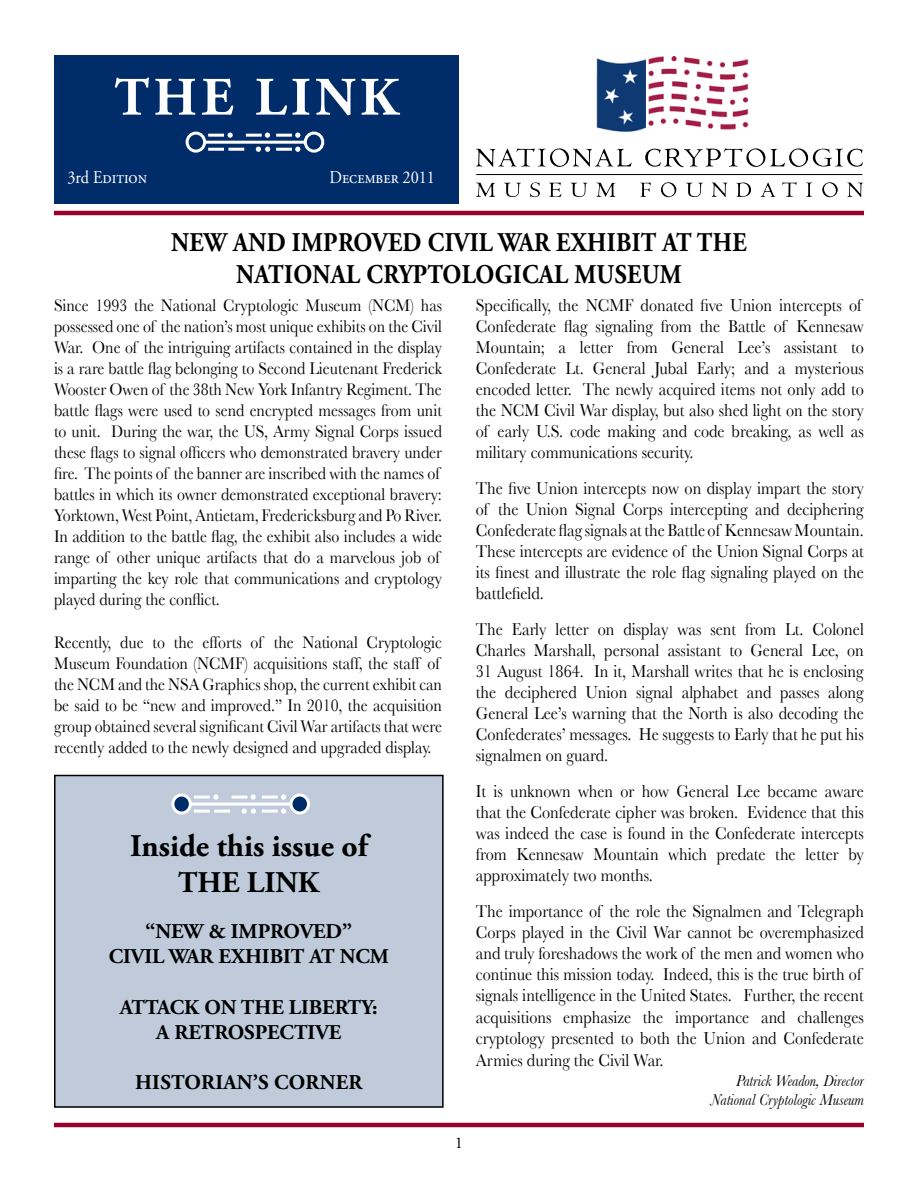
<style>
.page{position:relative;width:918px;height:1188px;background:#fff}
.page>*{position:absolute;margin:0;border:0;box-sizing:border-box;transform-origin:0 0}
.t1{font:700 54px "Adobe Garamond Pro";letter-spacing:.08em;color:#fff}
.t2{font:700 31.5px "Adobe Garamond Pro";color:#000}
.t3{font:700 30px "Adobe Garamond Pro";color:#000}
.t4{font:700 27px "Adobe Garamond Pro";letter-spacing:.015em;color:#000;scale:.89 1}
.t5{font:700 21px/25.2px "Adobe Garamond Pro";color:#000;text-align:center}
.t6{font:18px/21px "Baskerville";color:#000;text-align:justify;scale:.9 1}
.t7{font:18px "Adobe Garamond Pro";color:#fff;scale:.9 1}
.t8{font:17.7px/21px "Baskerville";color:#000;scale:.9 1}
.t9{font:italic 16.5px/19.8px "Baskerville";color:#000;text-align:right;scale:.9 1}
.t10{font:16.5px "Adobe Garamond Pro";color:#000}
</style>
<div class="page">
<svg style="left:476px;top:148px;width:156px;height:19px"></svg>
<svg style="left:645px;top:148px;width:218px;height:19px"></svg>
<hr style="left:476px;top:174px;width:386px;height:1px;background:#000">
<svg style="left:476px;top:183px;width:19px;height:14px"></svg>
<svg style="left:504px;top:183px;width:17px;height:14px"></svg>
<svg style="left:530px;top:182px;width:10px;height:15px"></svg>
<svg style="left:549px;top:183px;width:12px;height:14px"></svg>
<svg style="left:571px;top:183px;width:16px;height:14px"></svg>
<svg style="left:596px;top:183px;width:19px;height:14px"></svg>
<svg style="left:640px;top:183px;width:11px;height:14px"></svg>
<svg style="left:661px;top:182px;width:15px;height:15px"></svg>
<svg style="left:686px;top:183px;width:17px;height:14px"></svg>
<svg style="left:712px;top:183px;width:15px;height:14px"></svg>
<svg style="left:736px;top:183px;width:15px;height:14px"></svg>
<svg style="left:761px;top:183px;width:15px;height:14px"></svg>
<svg style="left:782px;top:182px;width:15px;height:15px"></svg>
<svg style="left:806px;top:183px;width:6px;height:14px"></svg>
<svg style="left:822px;top:182px;width:16px;height:15px"></svg>
<svg style="left:847px;top:183px;width:16px;height:14px"></svg>
<div style="left:54px;top:55px;width:405px;height:149px;background:#002d6a"></div>
<div style="left:186px;top:132px;width:20px;height:21px;border:3px solid #fff;border-radius:50%"></div>
<div style="left:304px;top:132px;width:20px;height:21px;border:3px solid #fff;border-radius:50%"></div>
<hr style="left:204px;top:141px;width:101px;height:3px;background:#fff">
<svg style="left:228px;top:133px;width:5px;height:5px"></svg>
<hr style="left:246px;top:134px;width:16px;height:3px;background:#fff">
<svg style="left:265px;top:133px;width:5px;height:5px"></svg>
<hr style="left:208px;top:134px;width:16px;height:3px;background:#fff">
<hr style="left:276px;top:134px;width:16px;height:3px;background:#fff">
<svg style="left:295px;top:133px;width:5px;height:5px"></svg>
<hr style="left:228px;top:148px;width:16px;height:3px;background:#fff">
<svg style="left:256px;top:147px;width:14px;height:5px"></svg>
<hr style="left:208px;top:148px;width:16px;height:3px;background:#fff">
<hr style="left:276px;top:148px;width:16px;height:3px;background:#fff">
<svg style="left:295px;top:147px;width:5px;height:5px"></svg>
<hr style="left:54px;top:211px;width:810px;height:4px;background:#98002e">
<div style="left:55px;top:775px;width:388px;height:332px;background:#bfcbda"></div>
<div style="left:54px;top:775px;width:390px;height:333px;border:2px solid #000"></div>
<div style="left:173px;top:795px;width:17px;height:18px;background:#002d6a;border-radius:50%"></div>
<div style="left:171px;top:794px;width:21px;height:21px;border:3px solid #fff;border-radius:50%"></div>
<div style="left:291px;top:795px;width:18px;height:18px;background:#002d6a;border-radius:50%"></div>
<div style="left:290px;top:794px;width:20px;height:21px;border:3px solid #fff;border-radius:50%"></div>
<hr style="left:190px;top:803px;width:101px;height:3px;background:#fff">
<svg style="left:213px;top:794px;width:6px;height:6px"></svg>
<hr style="left:232px;top:796px;width:15px;height:3px;background:#fff">
<svg style="left:251px;top:794px;width:5px;height:6px"></svg>
<hr style="left:194px;top:796px;width:16px;height:3px;background:#fff">
<hr style="left:262px;top:796px;width:16px;height:3px;background:#fff">
<svg style="left:281px;top:794px;width:5px;height:6px"></svg>
<hr style="left:214px;top:810px;width:16px;height:3px;background:#fff">
<svg style="left:242px;top:808px;width:14px;height:6px"></svg>
<hr style="left:194px;top:810px;width:16px;height:3px;background:#fff">
<hr style="left:262px;top:810px;width:16px;height:3px;background:#fff">
<svg style="left:281px;top:808px;width:5px;height:6px"></svg>
<hr style="left:54px;top:1123px;width:810px;height:4px;background:#98002e">
<img style="left:596px;top:56px;width:153px;height:77px">
<h1 class="t1" style="left:114px;top:66px;width:286px">THE LINK</h1>
<p class="t7" style="left:68px;top:166px;width:90px">3rd Edition</p>
<p class="t7" style="left:329px;top:166px;width:119px">December 2011</p>
<h3 class="t4" style="left:171px;top:227px;width:91px">NEW AND</h3>
<h3 class="t4" style="left:292px;top:227px;width:20px">IMPROVED</h3>
<h3 class="t4" style="left:428px;top:227px;width:16px">CIVIL</h3>
<h3 class="t4" style="left:498px;top:227px;width:22px">WAR</h3>
<h3 class="t4" style="left:556px;top:227px;width:34px">EXHIBIT</h3>
<h3 class="t4" style="left:663px;top:227px;width:59px">AT THE</h3>
<h3 class="t4" style="left:236px;top:259px;width:39px">NATIONAL</h3>
<h3 class="t4" style="left:366px;top:259px;width:38px">CRYPTOLO</h3>
<h3 class="t4" style="left:495px;top:259px;width:37px">GICAL</h3>
<h3 class="t4" style="left:574px;top:259px;width:119px">MUSEUM</h3>
<p class="t8" style="left:54px;top:294px;width:433px">Since 1993 the National Cryptologic Museum (NCM) has possessed one of the nation’s most unique exhibits on the Civil War. One of the intriguing artifacts contained in the display is a rare battle flag belonging to Second Lieutenant Frederick Wooster Owen of the 38th New York Infantry Regiment. The battle flags were used to send encrypted messages from unit to unit. During the war, the US, Army Signal Corps issued these flags to signal officers who demonstrated bravery under fire. The points of the banner are inscribed with the names of battles in which its owner demonstrated exceptional bravery:<br>Yorktown, West Point, Antietam, Fredericksburg and Po River.<br>In addition to the battle flag, the exhibit also includes a wide range of other unique artifacts that do a marvelous job of imparting the key role that communications and cryptology played during the conflict.</p>
<p class="t8" style="left:54px;top:632px;width:433px">Recently, due to the efforts of the National Cryptologic Museum Foundation (NCMF) acquisitions staff, the staff of the NCM and the NSA Graphics shop, the current exhibit can be said to be “new and improved.” In 2010, the acquisition group obtained several significant Civil War artifacts that were recently added to the newly designed and upgraded display.</p>
<h2 class="t2" style="left:130px;top:828px;width:239px">INSIDE THIS ISSUE OF</h2>
<h3 class="t3" style="left:178px;top:865px;width:143px">THE LINK</h3>
<p class="t5" style="left:109px;top:919px;width:282px">“NEW &amp; IMPROVED”<br>CIVIL WAR EXHIBIT AT NCM</p>
<p class="t5" style="left:120px;top:995px;width:259px">ATTACK ON THE LIBERTY:<br>A RETROSPECTIVE</p>
<p class="t5" style="left:135px;top:1071px;width:31px">HISTORIAN</p>
<p class="t5" style="left:253px;top:1071px;width:38px">’S CORNER</p>
<p class="t10" style="left:455px;top:1133px;width:10px">1</p>
<p class="t6" style="left:476px;top:294px;width:433px;text-align:left">Specifically, the NCMF donated five Union intercepts of Confederate flag signaling from the Battle of Kennesaw Mountain; a letter from General Lee’s assistant to Confederate Lt. General Jubal Early; and a mysterious encoded letter. The newly acquired items not only add to the NCM Civil War display, but also shed light on the story of early U.S. code making and code breaking, as well as military communications security.</p>
<p class="t6" style="left:476px;top:477px;width:433px">The five Union intercepts now on display impart the story of the Union Signal Corps intercepting and deciphering Confederate flag signals at the Battle of Kennesaw Mountain.<br>These intercepts are evidence of the Union Signal Corps at its finest and illustrate the role flag signaling played on the battlefield.</p>
<p class="t6" style="left:476px;top:618px;width:433px">The Early letter on display was sent from Lt. Colonel Charles Marshall, personal assistant to General Lee, on 31 August 1864. In it, Marshall writes that he is enclosing the deciphered Union signal alphabet and passes along General Lee’s warning that the North is also decoding the Confederates’ messages. He suggests to Early that he put his signalmen on guard.</p>
<p class="t6" style="left:476px;top:781px;width:433px">It is unknown when or how General Lee became aware that the Confederate cipher was broken. Evidence that this was indeed the case is found in the Confederate intercepts from Kennesaw Mountain which predate the letter by approximately two months.</p>
<p class="t6" style="left:476px;top:900px;width:433px;text-align:left">The importance of the role the Signalmen and Telegraph Corps played in the Civil War cannot be overemphasized and truly foreshadows the work of the men and women who continue this mission today. Indeed, this is the true birth of signals intelligence in the United States. Further, the recent acquisitions emphasize the importance and challenges cryptology presented to both the Union and Confederate Armies during the Civil War.</p>
<p class="t9" style="left:711px;top:1070px;width:172px">Patrick Weadon, Director<br>National Cryptologic Museum</p>
</div>
